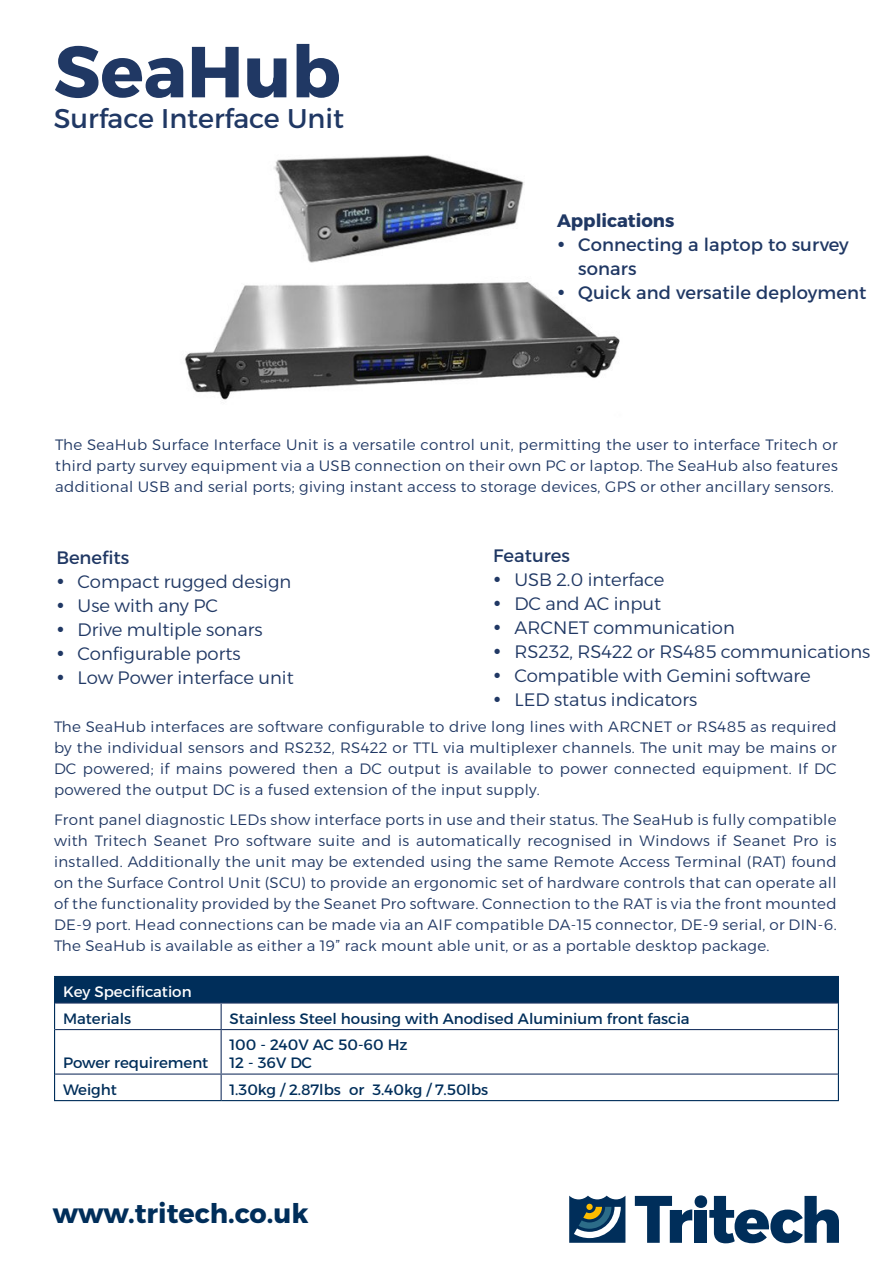
<style>
.page{position:relative;width:893px;height:1263px;background:#fff}
.page>*{position:absolute;margin:0;border:0;box-sizing:border-box;transform-origin:0 0}
.t1{font:700 72px "Alexandria";color:#203864}
.t2{font:27px "Alexandria";color:#203864}
.t3{font:700 27px "Alexandria";color:#002e5a}
.t4{font:300 18px "Alexandria";color:#203864}
.t5{font:18px/24px "Alexandria";letter-spacing:.005em;color:#203864}
.t6{font:700 18px "Alexandria";color:#203864}
.t7{font:300 15px/21px "Alexandria";letter-spacing:.025em;color:#203864;text-align:justify}
.t8{font:15px "Alexandria";color:#002e5a}
.t9{font:15px "Alexandria";color:#fff}
</style>
<div class="page">
<img style="left:184px;top:155px;width:436px;height:245px">
<div style="left:55px;top:976px;width:783px;height:27px;background:#002e5a"></div>
<hr style="left:55px;top:1002px;width:166px;height:1px;background:#203864">
<hr style="left:221px;top:1002px;width:617px;height:1px;background:#203864">
<svg style="left:221px;top:1003px;width:1px;height:26px"></svg>
<hr style="left:55px;top:1029px;width:166px;height:1px;background:#203864">
<hr style="left:221px;top:1029px;width:617px;height:1px;background:#203864">
<hr style="left:221px;top:1030px;width:1px;height:43px;background:#203864">
<hr style="left:55px;top:1073px;width:166px;height:2px;background:#203864">
<hr style="left:221px;top:1073px;width:617px;height:2px;background:#203864">
<svg style="left:221px;top:1075px;width:1px;height:25px"></svg>
<hr style="left:54px;top:976px;width:167px;height:1px;background:#002e5a">
<hr style="left:221px;top:976px;width:618px;height:1px;background:#002e5a">
<svg style="left:54px;top:977px;width:1px;height:52px"></svg>
<svg style="left:838px;top:977px;width:1px;height:52px"></svg>
<hr style="left:54px;top:1029px;width:1px;height:45px;background:#002e5a">
<hr style="left:838px;top:1029px;width:1px;height:45px;background:#002e5a">
<svg style="left:54px;top:1074px;width:1px;height:26px"></svg>
<svg style="left:838px;top:1074px;width:1px;height:26px"></svg>
<hr style="left:54px;top:1100px;width:167px;height:1px;background:#002e5a">
<hr style="left:221px;top:1100px;width:618px;height:1px;background:#002e5a">
<svg style="left:635px;top:1195px;width:204px;height:48px"></svg>
<svg style="left:569px;top:1195px;width:56px;height:48px"></svg>
<svg style="left:559px;top:242px;width:5px;height:5px"></svg>
<svg style="left:559px;top:290px;width:5px;height:5px"></svg>
<p class="t1" style="left:54px;top:30px;width:288px">SeaHub</p>
<p class="t2" style="left:54px;top:103px;width:292px">Surface Interface Unit</p>
<p class="t6" style="left:557px;top:210px;width:119px">Applications</p>
<p class="t5" style="left:578px;top:233px;width:272px">Connecting a laptop to survey sonars</p>
<p class="t5" style="left:578px;top:281px;width:290px">Quick and versatile deployment</p>
<p class="t7" style="left:55px;top:434px;width:784px">The SeaHub Surface Interface Unit is a versatile control unit, permitting the user to interface Tritech or third party survey equipment via a USB connection on their own PC or laptop. The SeaHub also features additional USB and serial ports; giving instant access to storage devices, GPS or other ancillary sensors.</p>
<p class="t5" style="left:56px;top:546px;width:75px">Benefits</p>
<p class="t4" style="left:78px;top:571px;width:215px">Compact rugged design</p>
<p class="t4" style="left:78px;top:595px;width:142px">Use with any PC</p>
<p class="t4" style="left:78px;top:619px;width:186px">Drive multiple sonars</p>
<p class="t4" style="left:78px;top:643px;width:164px">Configurable ports</p>
<p class="t4" style="left:78px;top:667px;width:218px">Low Power interface unit</p>
<p class="t5" style="left:493px;top:543px;width:78px">Features</p>
<p class="t4" style="left:514px;top:569px;width:151px">USB 2.0 interface</p>
<p class="t4" style="left:514px;top:593px;width:148px">DC and AC input</p>
<p class="t4" style="left:514px;top:617px;width:222px">ARCNET communication</p>
<p class="t4" style="left:514px;top:641px;width:357px">RS232, RS422 or RS485 communications</p>
<p class="t4" style="left:514px;top:665px;width:298px">Compatible with Gemini software</p>
<p class="t4" style="left:514px;top:689px;width:184px">LED status indicators</p>
<p class="t7" style="left:54px;top:716px;width:784px">The SeaHub interfaces are software configurable to drive long lines with ARCNET or RS485 as required by the individual sensors and RS232, RS422 or TTL via multiplexer channels. The unit may be mains or DC powered; if mains powered then a DC output is available to power connected equipment. If DC powered the output DC is a fused extension of the input supply.</p>
<p class="t7" style="left:54px;top:809px;width:784px">Front panel diagnostic LEDs show interface ports in use and their status. The SeaHub is fully compatible with Tritech Seanet Pro software suite and is automatically recognised in Windows if Seanet Pro is installed. Additionally the unit may be extended using the same Remote Access Terminal (RAT) found on the Surface Control Unit (SCU) to provide an ergonomic set of hardware controls that can operate all of the functionality provided by the Seanet Pro software. Connection to the RAT is via the front mounted DE-9 port. Head connections can be made via an AIF compatible DA-15 connector, DE-9 serial, or DIN-6.<br>The SeaHub is available as either a 19” rack mount able unit, or as a portable desktop package.</p>
<p class="t9" style="left:63px;top:983px;width:130px">Key Specification</p>
<p class="t8" style="left:63px;top:1009px;width:70px">Materials</p>
<p class="t8" style="left:230px;top:1009px;width:462px">Stainless Steel housing with Anodised Aluminium front fascia</p>
<p class="t8" style="left:63px;top:1054px;width:147px">Power requirement</p>
<p class="t8" style="left:230px;top:1036px;width:179px">100 - 240V AC 50-60 Hz</p>
<p class="t8" style="left:230px;top:1054px;width:84px">12 - 36V DC</p>
<p class="t8" style="left:63px;top:1081px;width:55px">Weight</p>
<p class="t8" style="left:230px;top:1081px;width:260px">1.30kg / 2.87lbs or 3.40kg / 7.50lbs</p>
<p class="t3" style="left:53px;top:1198px;width:257px">www.tritech.co.uk</p>
</div>
